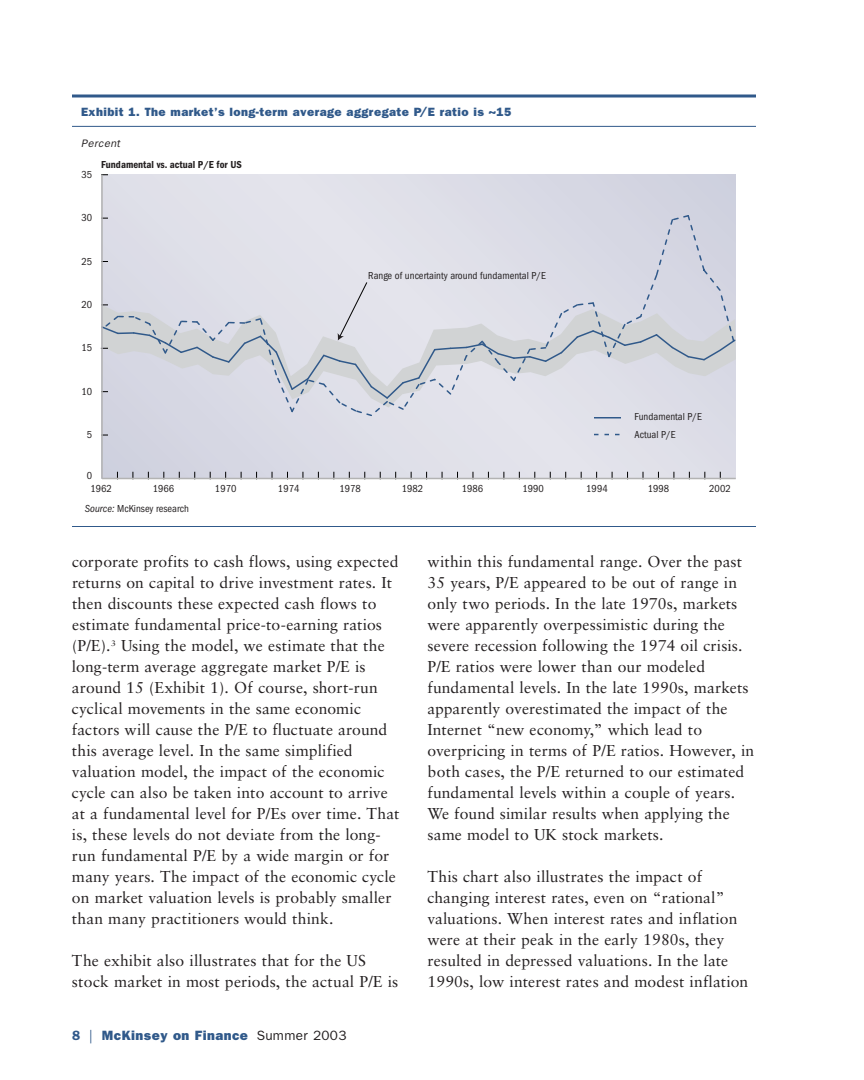
<style>
.page{position:relative;width:864px;height:1080px;background:#fff}
.page>*{position:absolute;margin:0;border:0;box-sizing:border-box;transform-origin:0 0}
.t1{font:15.75px/21px "Sabon";letter-spacing:.01em;color:#231f20}
.t2{font:800 13.5px "Franklin Gothic";letter-spacing:.035em;color:#30598a}
.t3{font:800 12px "Franklin Gothic";letter-spacing:.035em;color:#30598a}
.t4{font:italic 10.8px "Franklin Gothic";letter-spacing:.02em;color:#231f20}
.t5{font:condensed 10.5px/18px "Franklin Gothic";color:#231f20}
.t6{font:600 condensed 10.5px "Franklin Gothic";color:#231f20}
.s1{font-style:italic}
.s2{font-weight:600}
.s3{font-weight:400}
.s4{font-weight:400;color:#231f20}
</style>
<div class="page">
<svg style="left:72px;top:94px;width:684px;height:4px;background:#6382a7"></svg>
<hr style="left:72px;top:126px;width:684px;height:1px;background:#30598a">
<div style="left:101px;top:175px;width:635px;height:303px;background:linear-gradient(to right,#dbdbe6,#dddde7)"></div>
<svg style="left:594px;top:434px;width:27px;height:2px"></svg>
<svg style="left:163px;top:472px;width:2px;height:6px"></svg>
<svg style="left:194px;top:472px;width:2px;height:6px"></svg>
<svg style="left:225px;top:472px;width:2px;height:6px"></svg>
<svg style="left:256px;top:472px;width:2px;height:6px"></svg>
<svg style="left:333px;top:472px;width:2px;height:6px"></svg>
<svg style="left:364px;top:472px;width:2px;height:6px"></svg>
<svg style="left:395px;top:472px;width:2px;height:6px"></svg>
<svg style="left:426px;top:472px;width:2px;height:6px"></svg>
<svg style="left:457px;top:472px;width:2px;height:6px"></svg>
<svg style="left:534px;top:472px;width:2px;height:6px"></svg>
<svg style="left:565px;top:472px;width:2px;height:6px"></svg>
<svg style="left:596px;top:472px;width:2px;height:6px"></svg>
<svg style="left:627px;top:472px;width:2px;height:6px"></svg>
<svg style="left:704px;top:472px;width:2px;height:6px"></svg>
<hr style="left:102px;top:478px;width:634px;height:1px;background:#b3b3b3">
<svg style="left:101px;top:174px;width:7px;height:2px"></svg>
<svg style="left:100px;top:214px;width:636px;height:205px;background:#d8d9e2"></svg>
<hr style="left:101px;top:175px;width:2px;height:303px;background:#b3b3b3">
<hr style="left:72px;top:526px;width:684px;height:1px;background:#30598a">
<p class="t3" style="left:81px;top:107px;width:432px">Exhibit 1. The market’s long-term average aggregate P/E ratio is ~15</p>
<p class="t4" style="left:81px;top:140px;width:41px">Percent</p>
<p class="t5" style="left:81px;top:166px;width:12px">35</p>
<p class="t6" style="left:101px;top:161px;width:142px">Fundamental vs. actual P/E for US</p>
<p class="t5" style="left:81px;top:210px;width:12px">30</p>
<p class="t5" style="left:81px;top:253px;width:12px">25</p>
<p class="t5" style="left:81px;top:296px;width:12px">20</p>
<p class="t5" style="left:81px;top:340px;width:12px">15</p>
<p class="t5" style="left:81px;top:383px;width:12px">10</p>
<p class="t5" style="left:87px;top:426px;width:7px">5</p>
<p class="t5" style="left:87px;top:467px;width:7px">0</p>
<p class="t5" style="left:368px;top:268px;width:179px">Range of uncertainty around fundamental P/E</p>
<p class="t5" style="left:635px;top:408px;width:69px">Fundamental P/E<br>Actual P/E</p>
<p class="t5" style="left:90px;top:480px;width:23px">1962</p>
<p class="t5" style="left:153px;top:480px;width:23px">1966</p>
<p class="t5" style="left:278px;top:480px;width:23px">1974</p>
<p class="t5" style="left:215px;top:480px;width:23px">1970</p>
<p class="t5" style="left:339px;top:480px;width:23px">1978</p>
<p class="t5" style="left:402px;top:480px;width:23px">1982</p>
<p class="t5" style="left:462px;top:480px;width:23px">1986</p>
<p class="t5" style="left:522px;top:480px;width:23px">1990</p>
<p class="t5" style="left:586px;top:480px;width:23px">1994</p>
<p class="t5" style="left:648px;top:480px;width:23px">1998</p>
<p class="t5" style="left:709px;top:480px;width:23px">2002</p>
<p class="t5" style="left:85px;top:501px;width:106px"><span class="s1">Source:</span> McKinsey research</p>
<p class="t1" style="left:72px;top:552px;width:329px">corporate profits to cash flows, using expected returns on capital to drive investment rates. It then discounts these expected cash flows to estimate fundamental price-to-earning ratios (P/E).<sup>3</sup> Using the model, we estimate that the long-term average aggregate market P/E is around 15 (Exhibit 1). Of course, short-run cyclical movements in the same economic factors will cause the P/E to fluctuate around this average level. In the same simplified valuation model, the impact of the economic cycle can also be taken into account to arrive at a fundamental level for P/Es over time. That is, these levels do not deviate from the long&shy;run fundamental P/E by a wide margin or for many years. The impact of the economic cycle on market valuation levels is probably smaller than many practitioners would think.</p>
<p class="t1" style="left:72px;top:951px;width:328px">The exhibit also illustrates that for the US stock market in most periods, the actual P/E is</p>
<p class="t2" style="left:72px;top:1030px;width:276px"><span class="s2">8</span> <span class="s3">|</span> McKinsey on Finance <span class="s4">Summer 2003</span></p>
<p class="t1" style="left:427px;top:552px;width:328px">within this fundamental range. Over the past 35 years, P/E appeared to be out of range in only two periods. In the late 1970s, markets were apparently overpessimistic during the severe recession following the 1974 oil crisis.<br>P/E ratios were lower than our modeled fundamental levels. In the late 1990s, markets apparently overestimated the impact of the Internet “new economy,” which lead to overpricing in terms of P/E ratios. However, in both cases, the P/E returned to our estimated fundamental levels within a couple of years.<br>We found similar results when applying the same model to UK stock markets.</p>
<p class="t1" style="left:427px;top:867px;width:322px">This chart also illustrates the impact of changing interest rates, even on “rational” valuations. When interest rates and inflation were at their peak in the early 1980s, they resulted in depressed valuations. In the late 1990s, low interest rates and modest inflation</p>
</div>
